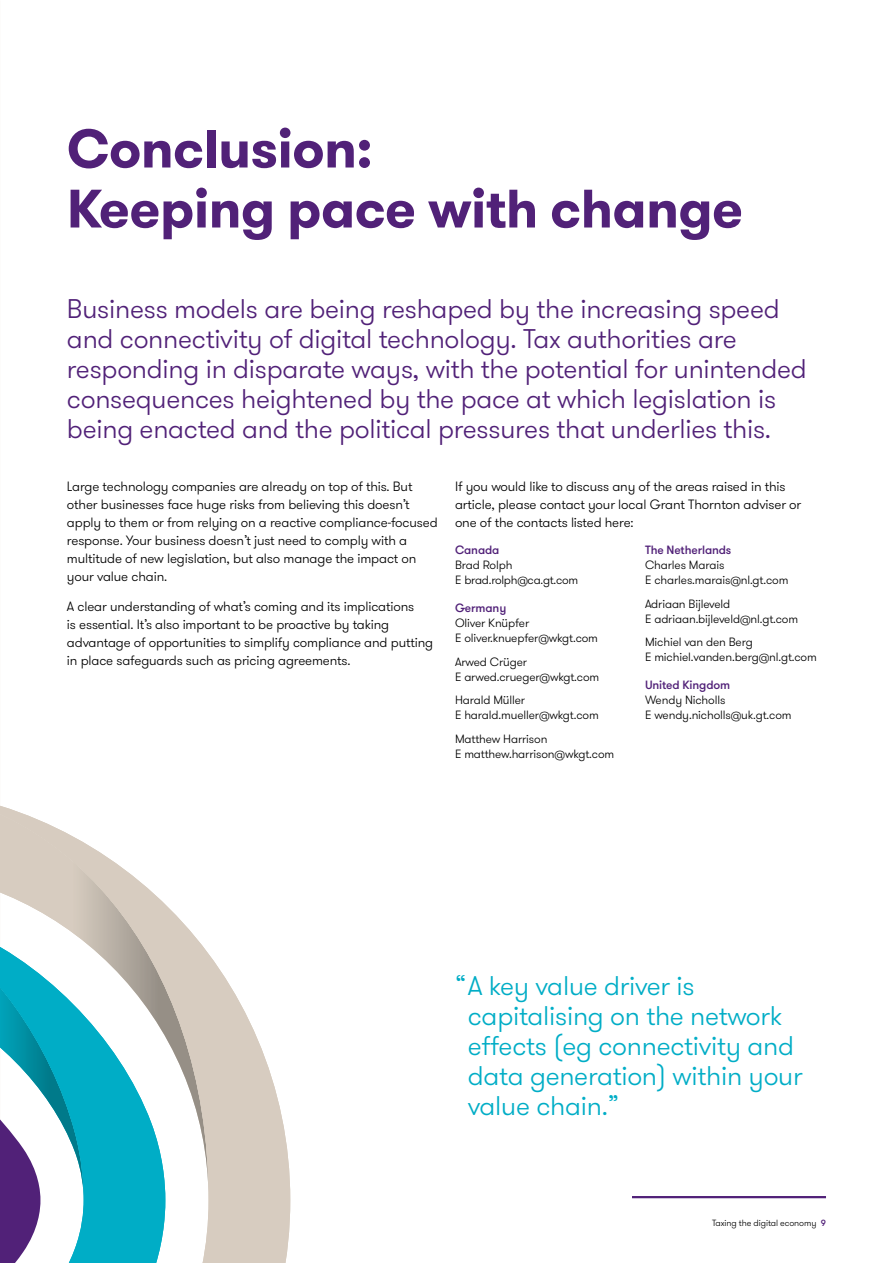
<style>
.page{position:relative;width:893px;height:1263px;background:#fff}
.page>*{position:absolute;margin:0;border:0;box-sizing:border-box;transform-origin:0 0}
.t1{font:700 54px/60px "GT Walsheim Pro";letter-spacing:-.01em;color:#512178}
.t2{font:300 27px/30px "GT Walsheim Pro";letter-spacing:-.01em;color:#512178}
.t3{font:300 27px/30px "GT Walsheim Pro";letter-spacing:-.01em;color:#00adc6}
.t4{font:300 13.5px/18px "GT Walsheim Pro";letter-spacing:-.01em;color:#000}
.t5{font:300 12px/15px "GT Walsheim Pro";letter-spacing:-.01em;color:#000}
.t6{font:500 12px "GT Walsheim Pro";letter-spacing:-.01em;color:#512178}
.t7{font:300 9px "GT Walsheim Pro";letter-spacing:-.01em;color:#000}
.s1{font-weight:500;color:#512178}
</style>
<div class="page">
<hr style="left:632px;top:1196px;width:194px;height:2px;background:#512178">
<svg style="left:0;top:805px;width:290px;height:458px"></svg>
<svg style="left:84px;top:910px;width:81px;height:353px"></svg>
<svg style="left:0;top:910px;width:84px;height:353px"></svg>
<h1 class="t1" style="left:67px;top:119px;width:678px">Conclusion:<br>Keeping pace with change</h1>
<p class="t2" style="left:67px;top:294px;width:741px">Business models are being reshaped by the increasing speed and connectivity of digital technology. Tax authorities are responding in disparate ways, with the potential for unintended consequences heightened by the pace at which legislation is being enacted and the political pressures that underlies this.</p>
<p class="t4" style="left:67px;top:477px;width:372px">Large technology companies are already on top of this. But other businesses face huge risks from believing this doesn’t apply to them or from relying on a reactive compliance-focused response. Your business doesn’t just need to comply with a multitude of new legislation, but also manage the impact on your value chain.</p>
<p class="t4" style="left:67px;top:598px;width:368px">A clear understanding of what’s coming and its implications<br>is essential. It’s also important to be proactive by taking advantage of opportunities to simplify compliance and putting in place safeguards such as pricing agreements.</p>
<p class="t4" style="left:455px;top:477px;width:348px">If you would like to discuss any of the areas raised in this article, please contact your local Grant Thornton adviser or one of the contacts listed here:</p>
<p class="t6" style="left:455px;top:543px;width:46px">Canada</p>
<p class="t5" style="left:455px;top:558px;width:125px">Brad Rolph<br>E brad.rolph@ca.gt.com</p>
<p class="t6" style="left:455px;top:600px;width:53px">Germany</p>
<p class="t5" style="left:455px;top:616px;width:145px">Oliver Knüpfer<br>E oliver.knuepfer@wkgt.com</p>
<p class="t5" style="left:455px;top:654px;width:146px">Arwed Crüger<br>E arwed.crueger@wkgt.com</p>
<p class="t5" style="left:455px;top:693px;width:145px">Harald Müller<br>E harald.mueller@wkgt.com</p>
<p class="t5" style="left:455px;top:731px;width:161px">Matthew Harrison<br>E matthew.harrison@wkgt.com</p>
<p class="t6" style="left:645px;top:543px;width:88px">The Netherlands</p>
<p class="t5" style="left:645px;top:558px;width:145px">Charles Marais<br>E charles.marais@nl.gt.com</p>
<p class="t5" style="left:645px;top:596px;width:155px">Adriaan Bijleveld<br>E adriaan.bijleveld@nl.gt.com</p>
<p class="t5" style="left:645px;top:635px;width:173px">Michiel van den Berg<br>E michiel.vanden.berg@nl.gt.com</p>
<p class="t6" style="left:645px;top:677px;width:87px">United Kingdom</p>
<p class="t5" style="left:645px;top:693px;width:148px">Wendy Nicholls<br>E wendy.nicholls@uk.gt.com</p>
<h2 class="t3" style="left:468px;top:971px;width:336px;text-indent:-13px">“A key value driver is capitalising on the network effects (eg connectivity and data generation) within your value chain.”</h2>
<p class="t7" style="left:712px;top:1217px;width:115px">Taxing the digital economy <span class="s1">9</span></p>
</div>
